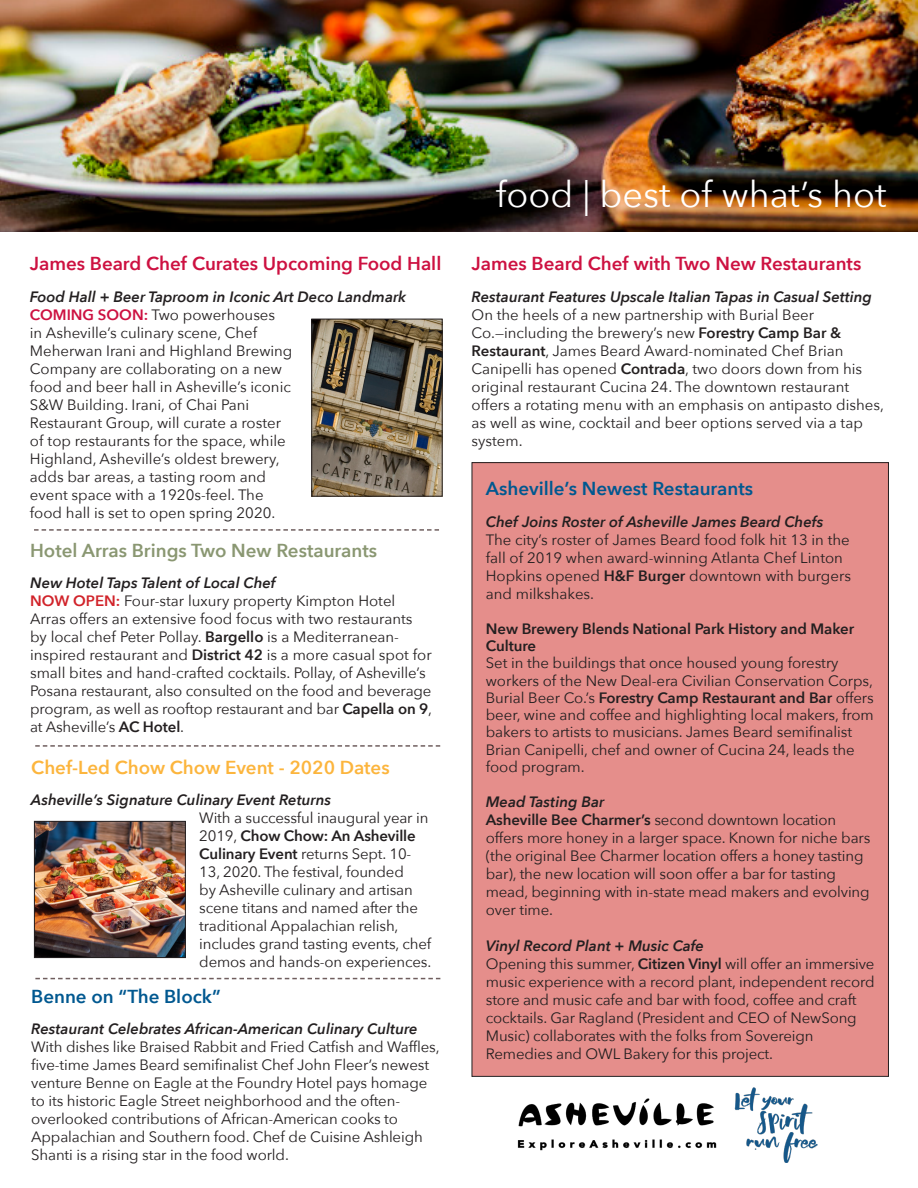
<style>
.page{position:relative;width:918px;height:1188px;background:#fff}
.page>*{position:absolute;margin:0;border:0;box-sizing:border-box;transform-origin:0 0}
.t1{font:36px "Avenir Next";color:#fff}
.t2{font:600 18.75px "Avenir Next";color:#cd1141}
.t3{font:600 18.75px "Avenir Next";color:#005890}
.t4{font:600 18.75px "Avenir Next";color:#8a9772}
.t5{font:600 18.75px "Avenir Next";color:#fcb53d}
.t6{font:15px/18px "Avenir Next";letter-spacing:-.01em;color:#231f20}
.t7{font:italic 600 15px "Avenir Next";color:#231f20}
.t8{font:600 15px/17.2px "Avenir Next";letter-spacing:-.005em;color:#231f20}
.s1{font-weight:600;color:#cd1141}
.s2{font-weight:600;color:#d1232a}
.s3{font-weight:600}
</style>
<div class="page">
<svg style="left:34px;top:529px;width:405px;height:2px"></svg>
<svg style="left:35px;top:978px;width:405px;height:1px"></svg>
<img style="left:0;top:0;width:918px;height:231px">
<div style="left:472px;top:463px;width:416px;height:613px;background:#e58e8b"></div>
<svg style="left:35px;top:745px;width:405px;height:2px"></svg>
<img style="left:313px;top:321px;width:128px;height:174px">
<div style="left:311px;top:319px;width:132px;height:178px;border:1px solid #231f20"></div>
<img style="left:517px;top:1087px;width:301px;height:75px">
<img style="left:36px;top:823px;width:148px;height:133px">
<div style="left:34px;top:821px;width:152px;height:137px;border:1px solid #231f20"></div>
<p class="t2" style="left:30px;top:248px;width:413px">James Beard Chef Curates Upcoming Food Hall</p>
<p class="t7" style="left:30px;top:284px;width:378px">Food Hall + Beer Taproom in Iconic Art Deco Landmark</p>
<p class="t6" style="left:30px;top:305px;width:264px"><span class="s1">COMING SOON:</span> Two powerhouses<br>in Asheville’s culinary scene, Chef Meherwan Irani and Highland Brewing Company are collaborating on a new food and beer hall in Asheville’s iconic S&amp;W Building. Irani, of Chai Pani Restaurant Group, will curate a roster of top restaurants for the space, while Highland, Asheville’s oldest brewery, adds bar areas, a tasting room and event space with a 1920s-feel. The food hall is set to open spring 2020.</p>
<p class="t4" style="left:30px;top:534px;width:349px">Hotel Arras Brings Two New Restaurants</p>
<p class="t7" style="left:30px;top:570px;width:247px">New Hotel Taps Talent of Local Chef</p>
<p class="t6" style="left:30px;top:591px;width:404px"><span class="s2">NOW OPEN:</span> Four-star luxury property Kimpton Hotel Arras offers an extensive food focus with two restaurants by local chef Peter Pollay. <span class="s3">Bargello</span> is a Mediterranean&shy;inspired restaurant and <span class="s3">District 42</span> is a more casual spot for small bites and hand-crafted cocktails. Pollay, of Asheville’s Posana restaurant, also consulted on the food and beverage program, as well as rooftop restaurant and bar <span class="s3">Capella on 9</span>, at Asheville’s <span class="s3">AC Hotel</span>.</p>
<p class="t5" style="left:31px;top:751px;width:360px">Chef-Led Chow Chow Event - 2020 Dates</p>
<p class="t7" style="left:31px;top:787px;width:301px">Asheville’s Signature Culinary Event Returns</p>
<p class="t6" style="left:199px;top:808px;width:234px">With a successful inaugural year in 2019, <span class="s3">Chow Chow: An Asheville Culinary Event</span> returns Sept. 10- 13, 2020. The festival, founded<br>by Asheville culinary and artisan scene titans and named after the traditional Appalachian relish, includes grand tasting events, chef demos and hands-on experiences.</p>
<p class="t3" style="left:31px;top:980px;width:191px">Benne on “The Block”</p>
<p class="t7" style="left:31px;top:1016px;width:388px">Restaurant Celebrates African-American Culinary Culture</p>
<p class="t6" style="left:31px;top:1037px;width:410px">With dishes like Braised Rabbit and Fried Catfish and Waffles, five-time James Beard semifinalist Chef John Fleer’s newest venture Benne on Eagle at the Foundry Hotel pays homage to its historic Eagle Street neighborhood and the often&shy;overlooked contributions of African-American cooks to Appalachian and Southern food. Chef de Cuisine Ashleigh Shanti is a rising star in the food world.</p>
<p class="t1" style="left:496px;top:164px;width:392px">food | best of what’s hot</p>
<p class="t2" style="left:472px;top:248px;width:391px">James Beard Chef with Two New Restaurants</p>
<p class="t7" style="left:472px;top:284px;width:402px">Restaurant Features Upscale Italian Tapas in Casual Setting</p>
<p class="t6" style="left:472px;top:305px;width:414px">On the heels of a new partnership with Burial Beer Co.—including the brewery’s new <span class="s3">Forestry Camp Bar &amp; Restaurant</span>, James Beard Award-nominated Chef Brian Canipelli has opened <span class="s3">Contrada</span>, two doors down from his original restaurant Cucina 24. The downtown restaurant offers a rotating menu with an emphasis on antipasto dishes, as well as wine, cocktail and beer options served via a tap system.</p>
<p class="t3" style="left:486px;top:473px;width:269px">Asheville’s Newest Restaurants</p>
<p class="t7" style="left:486px;top:509px;width:339px">Chef Joins Roster of Asheville James Beard Chefs</p>
<p class="t6" style="left:486px;top:530px;width:367px">The city’s roster of James Beard food folk hit 13 in the fall of 2019 when award-winning Atlanta Chef Linton Hopkins opened <span class="s3">H&amp;F Burger</span> downtown with burgers and milkshakes.</p>
<p class="t8" style="left:486px;top:620px;width:370px">New Brewery Blends National Park History and Maker<br>Culture</p>
<p class="t6" style="left:486px;top:654px;width:390px;line-height:17.2px">Set in the buildings that once housed young forestry workers of the New Deal-era Civilian Conservation Corps, Burial Beer Co.’s <span class="s3">Forestry Camp Restaurant and Bar</span> offers beer, wine and coffee and highlighting local makers, from bakers to artists to musicians. James Beard semifinalist Brian Canipelli, chef and owner of Cucina 24, leads the food program.</p>
<p class="t7" style="left:486px;top:789px;width:120px">Mead Tasting Bar</p>
<p class="t6" style="left:486px;top:810px;width:386px"><span class="s3">Asheville Bee Charmer’s</span> second downtown location offers more honey in a larger space. Known for niche bars (the original Bee Charmer location offers a honey tasting bar), the new location will soon offer a bar for tasting mead, beginning with in-state mead makers and evolving over time.</p>
<p class="t7" style="left:486px;top:933px;width:220px">Vinyl Record Plant + Music Cafe</p>
<p class="t6" style="left:486px;top:954px;width:390px">Opening this summer, <span class="s3">Citizen Vinyl</span> will offer an immersive music experience with a record plant, independent record store and music cafe and bar with food, coffee and craft cocktails. Gar Ragland (President and CEO of NewSong Music) collaborates with the folks from Sovereign Remedies and OWL Bakery for this project.</p>
</div>
